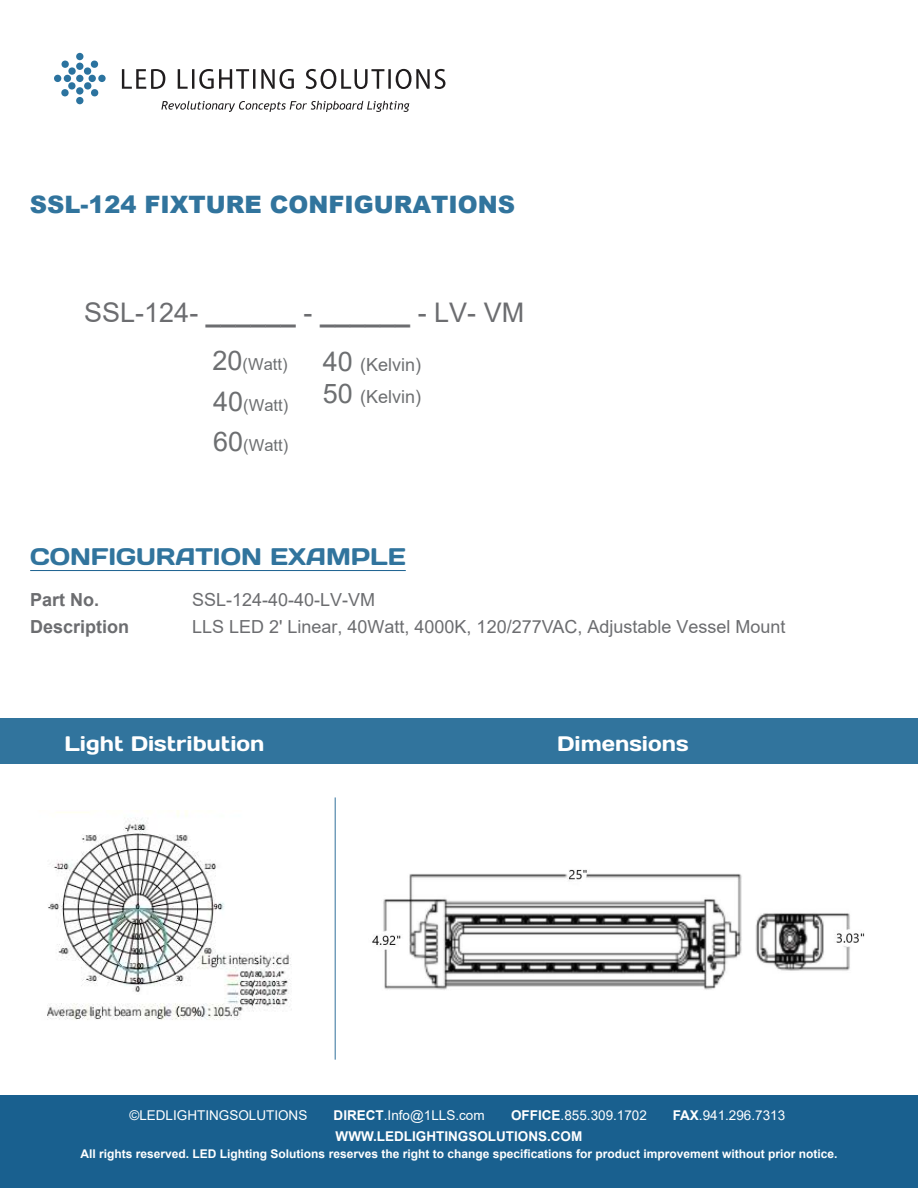
<style>
.page{position:relative;width:918px;height:1188px;background:#fff}
.page>*{position:absolute;margin:0;border:0;box-sizing:border-box;transform-origin:0 0}
.t1{font:27px "Arial";color:#6c6d70}
.t2{font:900 24px "Arial";color:#31749d}
.t3{font:24px "Days One";color:#31749d}
.t4{font:21px "Days One";color:#fff}
.t5{font:18px/27px "Arial";color:#6c6d70}
.t6{font:18px/32.4px "Arial";color:#6d6f71}
.t7{font:700 18px "Arial";color:#6c6d70}
.t8{font:16.5px "Arial";color:#6d6f71}
.t9{font:13.5px "Arial";color:#fff}
.t10{font:700 13.5px "Arial";color:#fff}
.t11{font:700 12px "Arial";color:#fff}
.s1{font-weight:700}
.s2{font-size:27px}
</style>
<div class="page">
<hr style="left:30px;top:570px;width:376px;height:1px;background:#19608f">
<div style="left:0;top:719px;width:918px;height:45px;background:#31749d"></div>
<div style="left:0;top:1096px;width:918px;height:92px;background:#19608f"></div>
<hr style="left:335px;top:797px;width:1px;height:263px;background:#19608f">
<svg style="left:122px;top:69px;width:323px;height:20px"></svg>
<div style="left:76px;top:53px;width:7px;height:7px;background:#2b739f;border-radius:50%"></div>
<div style="left:76px;top:63px;width:7px;height:7px;background:#2b739f;border-radius:50%"></div>
<div style="left:76px;top:75px;width:7px;height:7px;background:#2b739f;border-radius:50%"></div>
<div style="left:76px;top:87px;width:7px;height:8px;background:#2b739f;border-radius:50%"></div>
<div style="left:76px;top:97px;width:7px;height:7px;background:#2b739f;border-radius:50%"></div>
<svg style="left:84px;top:60px;width:15px;height:15px"></svg>
<div style="left:89px;top:75px;width:7px;height:7px;background:#2b739f;border-radius:50%"></div>
<div style="left:98px;top:75px;width:8px;height:7px;background:#2b739f;border-radius:50%"></div>
<svg style="left:84px;top:82px;width:15px;height:15px"></svg>
<svg style="left:61px;top:60px;width:15px;height:15px"></svg>
<div style="left:64px;top:75px;width:7px;height:7px;background:#2b739f;border-radius:50%"></div>
<div style="left:54px;top:75px;width:7px;height:7px;background:#2b739f;border-radius:50%"></div>
<svg style="left:61px;top:82px;width:15px;height:15px"></svg>
<svg style="left:161px;top:101px;width:248px;height:11px"></svg>
<img style="left:372px;top:869px;width:493px;height:121px">
<img style="left:47px;top:811px;width:245px;height:209px">
<p class="t2" style="left:30px;top:187px;width:487px">SSL-124 FIXTURE CONFIGURATIONS</p>
<p class="t1" style="left:84px;top:294px;width:441px">SSL-124- <span class="s1">______</span> - <span class="s1">______</span> - LV- VM</p>
<h3 class="t8" style="left:213px;top:353px;width:76px"><span class="s2">20</span>(Watt)</h3>
<h3 class="t8" style="left:213px;top:393px;width:76px"><span class="s2">40</span>(Watt)</h3>
<h3 class="t8" style="left:213px;top:434px;width:76px"><span class="s2">60</span>(Watt)</h3>
<h3 class="t6" style="left:323px;top:348px;width:100px"><span class="s2">40</span> (Kelvin)<br><span class="s2">50</span> (Kelvin)</h3>
<p class="t3" style="left:30px;top:541px;width:377px">CONFIGURATION EXAMPLE</p>
<p class="t7" style="left:30px;top:587px;width:71px">Part No.</p>
<p class="t7" style="left:30px;top:614px;width:101px">Description</p>
<p class="t5" style="left:192px;top:586px;width:595px">SSL-124-40-40-LV-VM<br>LLS LED 2' Linear, 40Watt, 4000K, 120/277VAC, Adjustable Vessel Mount</p>
<p class="t4" style="left:64px;top:730px;width:202px">Light Distribution</p>
<p class="t4" style="left:557px;top:730px;width:133px">Dimensions</p>
<p class="t9" style="left:129px;top:1106px;width:179px">©LEDLIGHTINGSOLUTIONS</p>
<p class="t9" style="left:334px;top:1106px;width:152px"><span class="s1">DIRECT</span>.Info@1LLS.com</p>
<p class="t9" style="left:511px;top:1106px;width:137px"><span class="s1">OFFICE</span>.855.309.1702</p>
<p class="t9" style="left:673px;top:1106px;width:114px"><span class="s1">FAX</span>.941.296.7313</p>
<p class="t10" style="left:336px;top:1127px;width:248px">WWW.LEDLIGHTINGSOLUTIONS.COM</p>
<p class="t11" style="left:81px;top:1146px;width:758px">All rights reserved. LED Lighting Solutions reserves the right to change specifications for product improvement without prior notice.</p>
</div>
